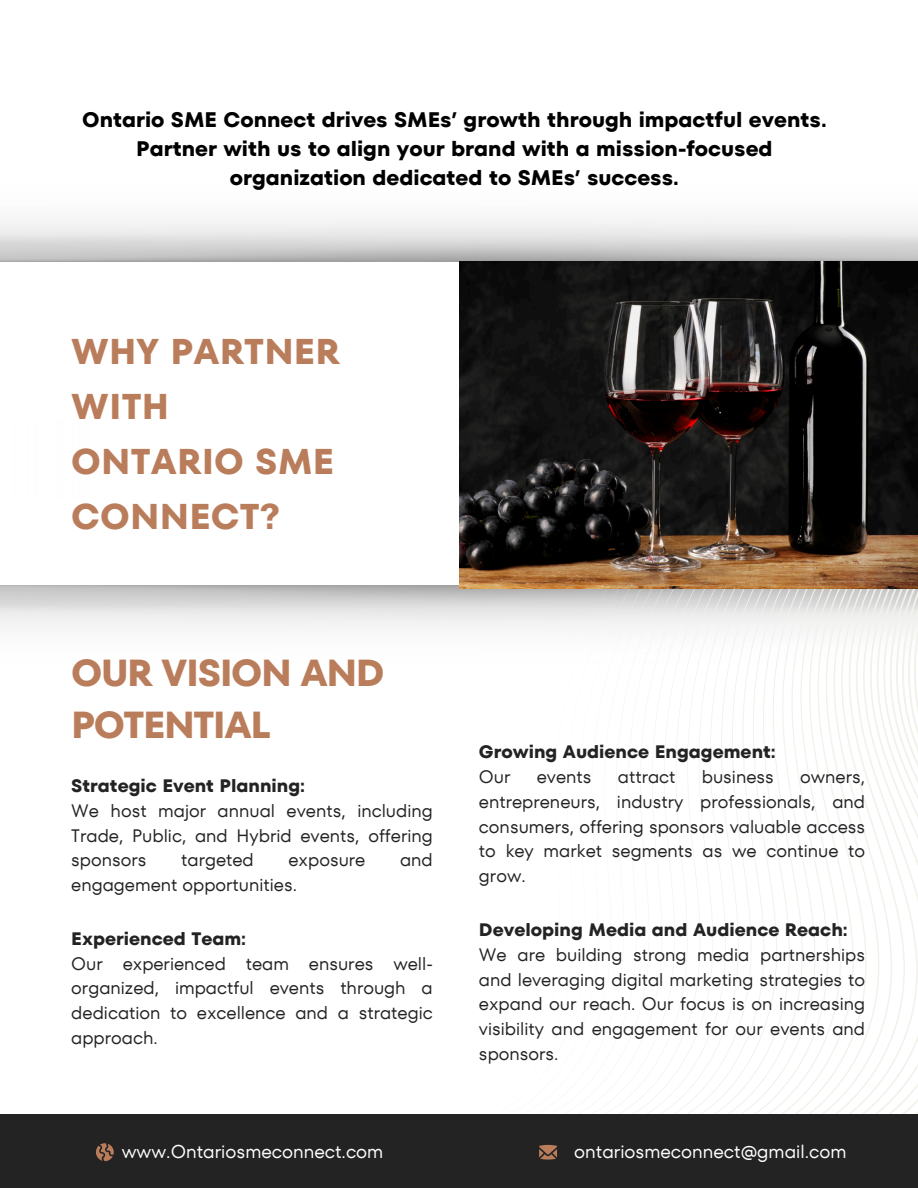
<style>
.page{position:relative;width:918px;height:1188px;background:#fff}
.page>*{position:absolute;margin:0;border:0;box-sizing:border-box;transform-origin:0 0}
.t1{font:700 37.5px/51.8px "TT Fors";letter-spacing:-.04em;color:#ba7d5b}
.t2{font:700 35.7px/55.2px "TT Fors";letter-spacing:.005em;color:#ba7d5b}
.t3{font:700 21px/29.2px "TT Fors";color:#000;text-align:center}
.t4{font:18.45px "TT Fors";color:#fff}
.t5{font:18px/24.8px "TT Fors";color:#232323;text-align:justify}
.t6{font:700 18px "TT Fors";color:#232323}
</style>
<div class="page">
<svg style="left:905px;top:589px;width:13px;height:525px"></svg>
<svg style="left:892px;top:589px;width:13px;height:525px"></svg>
<svg style="left:879px;top:589px;width:13px;height:525px"></svg>
<svg style="left:867px;top:589px;width:12px;height:525px"></svg>
<svg style="left:854px;top:589px;width:13px;height:525px"></svg>
<svg style="left:841px;top:589px;width:13px;height:525px"></svg>
<svg style="left:828px;top:589px;width:13px;height:525px"></svg>
<svg style="left:816px;top:589px;width:12px;height:525px"></svg>
<svg style="left:807px;top:589px;width:9px;height:525px"></svg>
<svg style="left:798px;top:589px;width:9px;height:524px"></svg>
<svg style="left:789px;top:589px;width:9px;height:525px"></svg>
<svg style="left:780px;top:589px;width:9px;height:525px"></svg>
<svg style="left:771px;top:589px;width:9px;height:524px"></svg>
<svg style="left:762px;top:589px;width:9px;height:525px"></svg>
<svg style="left:753px;top:589px;width:9px;height:525px"></svg>
<svg style="left:743px;top:589px;width:10px;height:524px"></svg>
<svg style="left:733px;top:589px;width:10px;height:525px"></svg>
<svg style="left:723px;top:589px;width:10px;height:525px"></svg>
<svg style="left:713px;top:589px;width:10px;height:525px"></svg>
<svg style="left:703px;top:589px;width:10px;height:524px"></svg>
<svg style="left:693px;top:589px;width:10px;height:525px"></svg>
<svg style="left:682px;top:589px;width:11px;height:525px"></svg>
<svg style="left:671px;top:589px;width:11px;height:525px"></svg>
<svg style="left:661px;top:589px;width:10px;height:525px"></svg>
<svg style="left:650px;top:589px;width:11px;height:525px"></svg>
<svg style="left:639px;top:589px;width:11px;height:525px"></svg>
<svg style="left:627px;top:589px;width:12px;height:525px"></svg>
<svg style="left:616px;top:589px;width:11px;height:525px"></svg>
<svg style="left:568px;top:589px;width:48px;height:525px"></svg>
<svg style="left:461px;top:589px;width:143px;height:521px"></svg>
<div style="left:0;top:1114px;width:918px;height:74px;background:#232323"></div>
<svg style="left:539px;top:1144px;width:18px;height:16px"></svg>
<svg style="left:96px;top:1143px;width:18px;height:18px"></svg>
<img style="left:459px;top:261px;width:459px;height:328px">
<p class="t3" style="left:82px;top:105px;width:746px">Ontario SME Connect drives SMEs’ growth through impactful events.<br>Partner with us to align your brand with a mission-focused organization dedicated to SMEs’ success.</p>
<p class="t2" style="left:71px;top:323px;width:270px">WHY PARTNER<br>WITH<br>ONTARIO SME<br>CONNECT?</p>
<p class="t1" style="left:71px;top:647px;width:315px">OUR VISION AND<br>POTENTIAL</p>
<p class="t6" style="left:71px;top:773px;width:235px">Strategic Event Planning:</p>
<p class="t5" style="left:71px;top:798px;width:363px">We host major annual events, including Trade, Public, and Hybrid events, offering sponsors</p>
<p class="t5" style="left:181px;top:848px;width:74px">targeted</p>
<p class="t5" style="left:289px;top:848px;width:78px">exposure</p>
<p class="t5" style="left:400px;top:848px;width:34px">and</p>
<p class="t5" style="left:71px;top:872px;width:227px">engagement opportunities.</p>
<p class="t6" style="left:71px;top:926px;width:176px">Experienced Team:</p>
<h1 class="t5" style="left:71px;top:951px;width:363px">Our experienced team ensures well&shy;organized, impactful events through a dedication to excellence and a strategic approach.</h1>
<p class="t6" style="left:479px;top:740px;width:298px">Growing Audience Engagement:</p>
<p class="t5" style="left:479px;top:765px;width:33px">Our</p>
<p class="t5" style="left:537px;top:765px;width:56px">events</p>
<p class="t5" style="left:618px;top:765px;width:59px">attract</p>
<p class="t5" style="left:702px;top:765px;width:74px">business</p>
<p class="t5" style="left:479px;top:765px;width:388px;text-indent:321px">owners, entrepreneurs, industry professionals, and consumers, offering sponsors valuable access to key market segments as we continue to grow.</p>
<p class="t6" style="left:479px;top:917px;width:370px">Developing Media and Audience Reach:</p>
<p class="t5" style="left:479px;top:942px;width:388px">We are building strong media partnerships and leveraging digital marketing strategies to expand our reach. Our focus is on increasing visibility and engagement for our events and sponsors.</p>
<p class="t4" style="left:122px;top:1139px;width:263px">www.Ontariosmeconnect.com</p>
<p class="t4" style="left:574px;top:1139px;width:274px">ontariosmeconnect@gmail.com</p>
</div>
